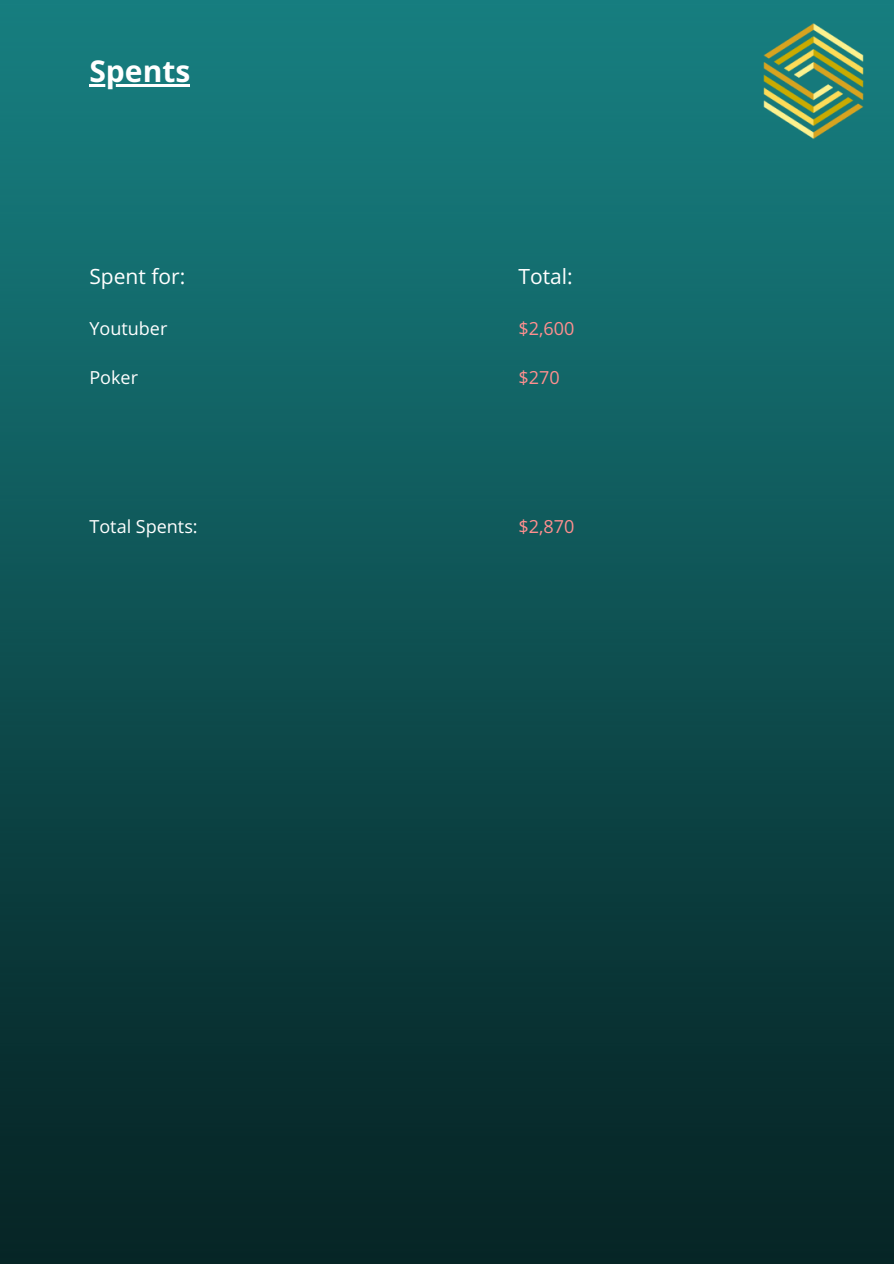
<style>
.page{position:relative;width:894px;height:1264px;background:#fff}
.page>*{position:absolute;margin:0;border:0;box-sizing:border-box;transform-origin:0 0}
.t1{font:700 30px "Open Sans Hebrew";color:#fff}
.t2{font:21px "Open Sans Hebrew";color:#fff}
.t3{font:18px "Open Sans Hebrew";color:#fff}
.t4{font:18px "Open Sans Hebrew";color:#ff8f8f}
</style>
<div class="page">
<img style="left:0;top:0;width:893px;height:1263px">
<img style="left:732px;top:0;width:161px;height:162px">
<hr style="left:89px;top:84px;width:101px;height:3px;background:#fff">
<h1 class="t1" style="left:89px;top:50px;width:102px">Spents</h1>
<p class="t2" style="left:89px;top:261px;width:97px">Spent for:</p>
<p class="t3" style="left:89px;top:315px;width:79px">Youtuber</p>
<p class="t3" style="left:89px;top:365px;width:50px">Poker</p>
<p class="t3" style="left:89px;top:513px;width:110px">Total Spents:</p>
<p class="t2" style="left:518px;top:261px;width:56px">Total:</p>
<p class="t4" style="left:518px;top:315px;width:57px">$2,600</p>
<p class="t4" style="left:518px;top:365px;width:43px">$270</p>
<p class="t4" style="left:518px;top:513px;width:57px">$2,870</p>
</div>
